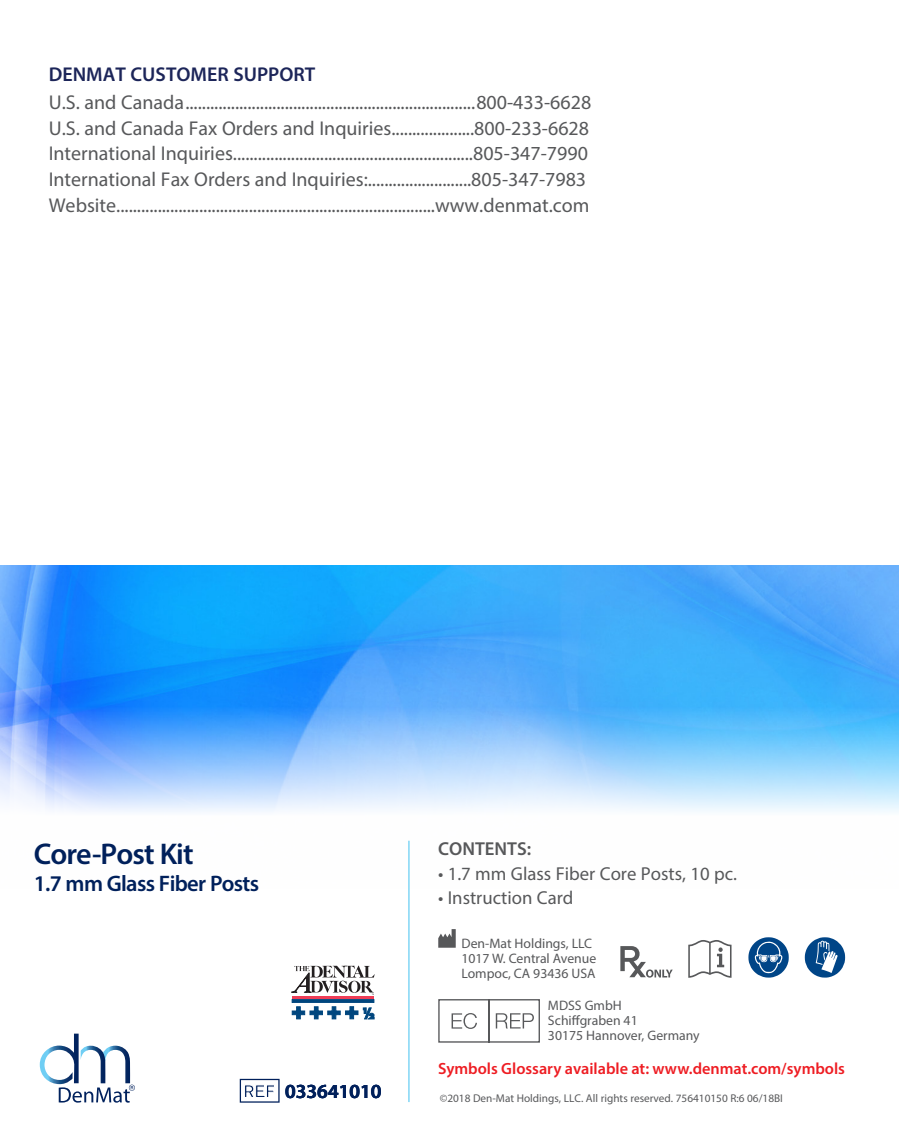
<style>
.page{position:relative;width:899px;height:1133px;background:#fff}
.page>*{position:absolute;margin:0;border:0;box-sizing:border-box;transform-origin:0 0}
.NAME_DISCRIPTION{font:600 30px "Myriad Pro";letter-spacing:-.03em;color:#00205b}
.NAME_DISCRIPTION-2{font:600 22.5px "Myriad Pro";letter-spacing:-.03em;color:#00205b}
.CONTENT_ITEMS{font:20px "Myriad Pro";color:#57585a}
.CONTENT_ITEMS-2{font:600 20px "Myriad Pro";color:#1c2559}
.REORDER_NO{font:600 20px "Myriad Pro";color:#00205b}
.CONTENT_ITEMS-3{font:18.75px "Myriad Pro";color:#57585a}
.CONTENT_HEADLINE{font:600 18.75px "Myriad Pro";color:#57585a}
.t1{font:600 16.25px "Myriad Pro";color:#ee1d23}
.t2{font:13.75px "Myriad Pro";color:#57585a}
.CONTENT_ITEMS-4{font:11.25px "Myriad Pro";color:#57585a}
</style>
<div class="page">
<img style="left:0;top:565px;width:899px;height:247px">
<div style="left:292px;top:999px;width:82px;height:3px;background:#00467e;border:1px solid #00467e"></div>
<hr style="left:292px;top:995px;width:82px;height:3px;background:#ee3d56">
<svg style="left:291px;top:965px;width:84px;height:29px"></svg>
<svg style="left:292px;top:1006px;width:83px;height:13px"></svg>
<hr style="left:408px;top:840px;width:2px;height:261px;background:#68cef3">
<svg style="left:40px;top:1033px;width:95px;height:69px"></svg>
<svg style="left:240px;top:1078px;width:40px;height:24px"></svg>
<svg style="left:438px;top:999px;width:102px;height:44px"></svg>
<svg style="left:438px;top:929px;width:18px;height:18px"></svg>
<svg style="left:620px;top:946px;width:53px;height:31px"></svg>
<svg style="left:688px;top:940px;width:43px;height:37px"></svg>
<svg style="left:805px;top:937px;width:40px;height:40px"></svg>
<svg style="left:748px;top:937px;width:41px;height:40px"></svg>
<p class="CONTENT_ITEMS-2" style="left:49px;top:62px;width:268px">DENMAT CUSTOMER SUPPORT</p>
<p class="CONTENT_ITEMS" style="left:49px;top:90px;width:544px">U.S. and Canada......................................................................800-433-6628</p>
<p class="CONTENT_ITEMS" style="left:49px;top:115px;width:542px">U.S. and Canada Fax Orders and Inquiries....................800-233-6628</p>
<p class="CONTENT_ITEMS" style="left:49px;top:141px;width:541px">International Inquiries..........................................................805-347-7990</p>
<p class="CONTENT_ITEMS" style="left:49px;top:167px;width:539px">International Fax Orders and Inquiries:.........................805-347-7983</p>
<p class="CONTENT_ITEMS" style="left:49px;top:193px;width:542px">Website.............................................................................www.denmat.com</p>
<p class="NAME_DISCRIPTION" style="left:34px;top:834px;width:161px">Core-Post Kit</p>
<p class="NAME_DISCRIPTION-2" style="left:34px;top:868px;width:227px">1.7 mm Glass Fiber Posts</p>
<p class="REORDER_NO" style="left:285px;top:1078px;width:98px">033641010</p>
<p class="CONTENT_HEADLINE" style="left:438px;top:837px;width:95px">CONTENTS:</p>
<p class="CONTENT_ITEMS-3" style="left:438px;top:862px;width:300px">• 1.7 mm Glass Fiber Core Posts, 10 pc.</p>
<p class="CONTENT_ITEMS-3" style="left:438px;top:886px;width:137px">• Instruction Card</p>
<p class="t2" style="left:461px;top:934px;width:132px">Den-Mat Holdings, LLC</p>
<p class="t2" style="left:461px;top:949px;width:136px">1017 W. Central Avenue</p>
<p class="t2" style="left:461px;top:964px;width:136px">Lompoc, CA 93436 USA</p>
<p class="t2" style="left:548px;top:996px;width:75px">MDSS GmbH</p>
<p class="t2" style="left:548px;top:1011px;width:91px">Schiffgraben 41</p>
<p class="t2" style="left:548px;top:1026px;width:153px">30175 Hannover, Germany</p>
<p class="t1" style="left:438px;top:1058px;width:408px">Symbols Glossary available at: www.denmat.com/symbols</p>
<p class="CONTENT_ITEMS-4" style="left:440px;top:1091px;width:345px">©2018 Den-Mat Holdings, LLC. All rights reserved. 756410150 R:6 06/18BI</p>
</div>
